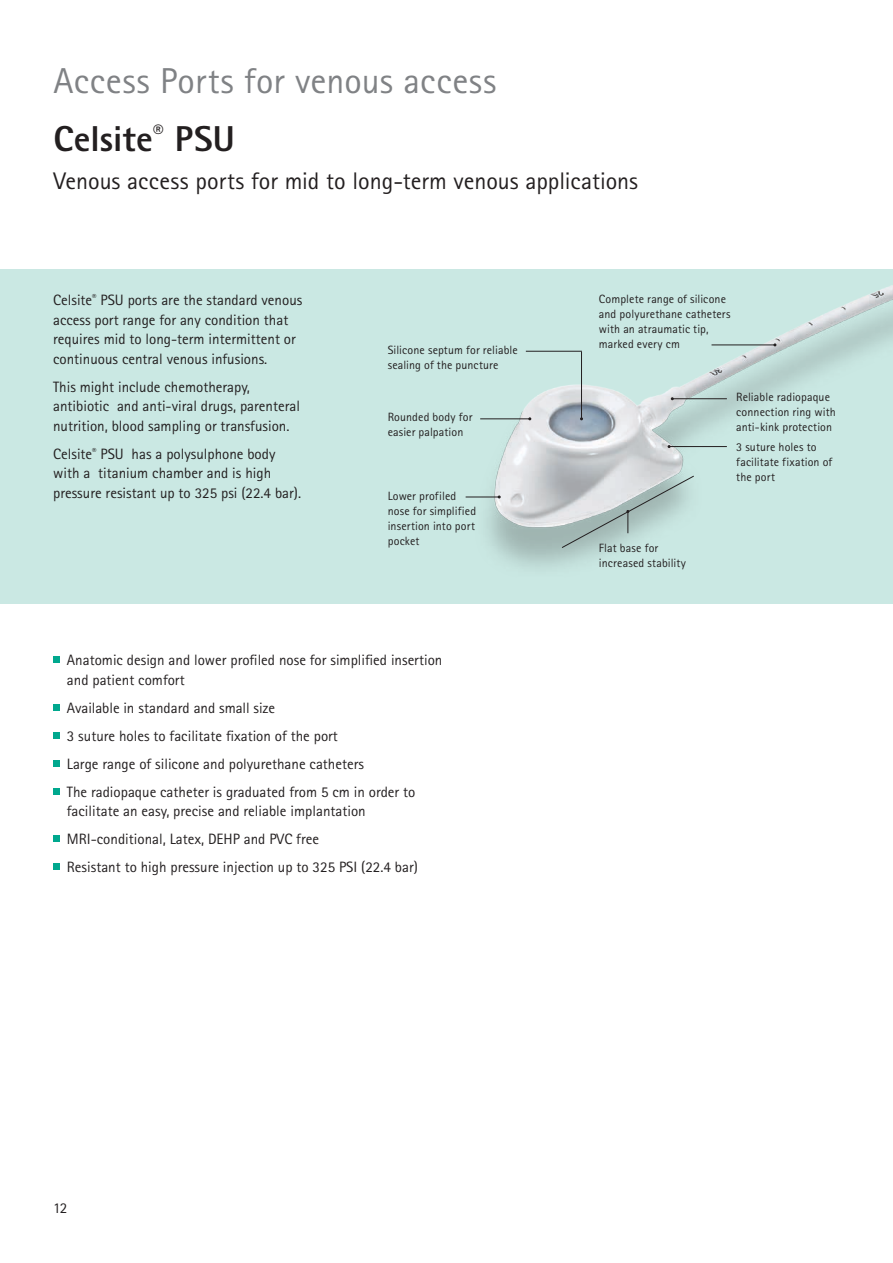
<style>
.page{position:relative;width:893px;height:1263px;background:#fff}
.page>*{position:absolute;margin:0;border:0;box-sizing:border-box;transform-origin:0 0}
.t1{font:36px/57.8px "Rotis Sans Serif Pro";letter-spacing:.01em;color:#808285}
.t2{font:24px "Rotis Sans Serif Pro";color:#231f20}
.t3{font:15px/19.5px "Rotis Sans Serif Pro";color:#231f20}
.t4{font:12px/15px "Rotis Sans Serif Pro";letter-spacing:.01em;color:#231f20}
.s1{font-weight:800;color:#231f20}
</style>
<div class="page">
<div style="left:0;top:269px;width:893px;height:335px;background:#cae8e3"></div>
<svg style="left:53px;top:657px;width:6px;height:6px"></svg>
<svg style="left:53px;top:704px;width:6px;height:6px"></svg>
<svg style="left:53px;top:732px;width:6px;height:6px"></svg>
<svg style="left:53px;top:760px;width:6px;height:6px"></svg>
<svg style="left:53px;top:788px;width:6px;height:6px"></svg>
<svg style="left:53px;top:836px;width:6px;height:6px"></svg>
<svg style="left:53px;top:864px;width:6px;height:6px"></svg>
<img style="left:465px;top:285px;width:428px;height:282px">
<svg style="left:561px;top:475px;width:134px;height:74px"></svg>
<hr style="left:669px;top:446px;width:58px;height:1px;background:#231f20">
<hr style="left:672px;top:398px;width:55px;height:1px;background:#231f20">
<hr style="left:466px;top:497px;width:33px;height:1px;background:#231f20">
<hr style="left:480px;top:418px;width:50px;height:1px;background:#231f20">
<hr style="left:526px;top:351px;width:56px;height:1px;background:#231f20">
<hr style="left:581px;top:352px;width:1px;height:67px;background:#231f20">
<hr style="left:711px;top:345px;width:64px;height:1px;background:#231f20">
<h1 class="t1" style="left:54px;top:52px;width:444px">Access Ports for venous access<br><span class="s1">Celsite</span><sup>®</sup> <span class="s1">PSU</span></h1>
<h2 class="t2" style="left:54px;top:167px;width:586px">Venous access ports for mid to long-term venous applications</h2>
<p class="t3" style="left:53px;top:290px;width:251px">Celsite<sup>®</sup> PSU ports are the standard venous access port range for any condition that requires mid to long-term intermittent or continuous central venous infusions.</p>
<p class="t3" style="left:53px;top:377px;width:248px">This might include chemotherapy, antibiotic and anti-viral drugs, parenteral nutrition, blood sampling or transfusion.</p>
<p class="t3" style="left:53px;top:444px;width:249px">Celsite<sup>®</sup> PSU has a polysulphone body with a titanium chamber and is high pressure resistant up to 325 psi (22.4 bar).</p>
<p class="t4" style="left:388px;top:342px;width:132px">Silicone septum for reliable sealing of the puncture</p>
<p class="t4" style="left:388px;top:410px;width:86px">Rounded body for easier palpation</p>
<p class="t4" style="left:388px;top:489px;width:90px">Lower profiled nose for simplified insertion into port pocket</p>
<p class="t3" style="left:67px;top:650px;width:377px">Anatomic design and lower profiled nose for simplified insertion and patient comfort</p>
<p class="t3" style="left:67px;top:694px;width:350px;line-height:28px">Available in standard and small size<br>3 suture holes to facilitate fixation of the port<br>Large range of silicone and polyurethane catheters<br>The radiopaque catheter is graduated from 5 cm in order to</p>
<p class="t3" style="left:67px;top:797px;width:352px;line-height:28px">facilitate an easy, precise and reliable implantation<br>MRI-conditional, Latex, DEHP and PVC free<br>Resistant to high pressure injection up to 325 PSI (22.4 bar)</p>
<p class="t4" style="left:599px;top:291px;width:133px">Complete range of silicone and polyurethane catheters with an atraumatic tip, marked every cm</p>
<p class="t4" style="left:736px;top:390px;width:101px">Reliable radiopaque connection ring with anti-kink protection</p>
<p class="t4" style="left:599px;top:540px;width:89px">Flat base for increased stability</p>
<p class="t4" style="left:736px;top:440px;width:98px">3 suture holes to facilitate fixation of the port</p>
<p class="t3" style="left:53px;top:1198px;width:16px">12</p>
</div>
